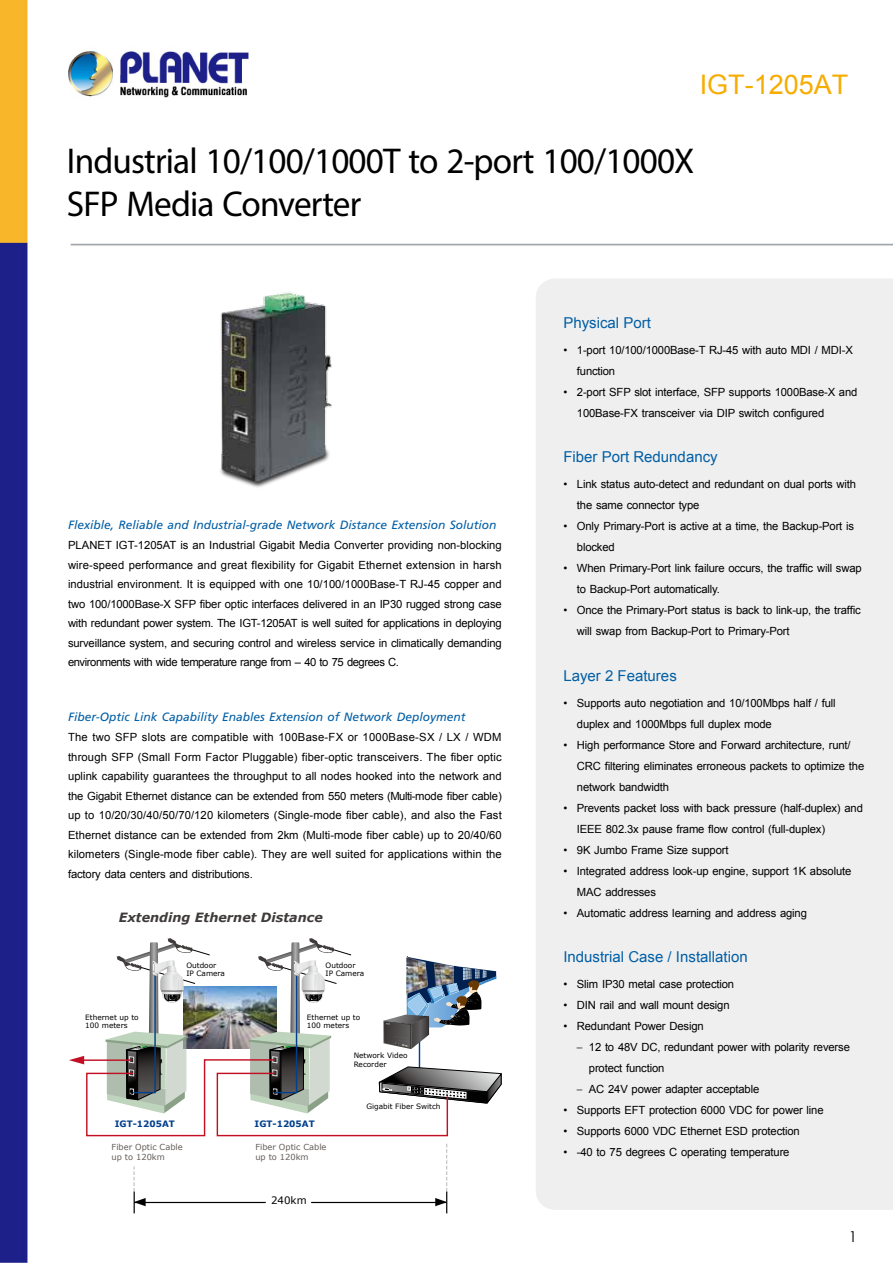
<style>
.page{position:relative;width:893px;height:1263px;background:#fff}
.page>*{position:absolute;margin:0;border:0;box-sizing:border-box;transform-origin:0 0}
.t1{font:36px/43.2px "Myriad Pro";letter-spacing:-.025em;color:#000}
.t2{font:27px "Arial";color:#f7ac00}
.t3{font:15px "Arial";color:#005ea6}
.t4{font:15px "Century Gothic";color:#000}
.t5{font:italic 700 12.75px "Verdana";color:#3f3b3a}
.t6{font:italic 12px "Frutiger";color:#005ea6}
.t7{font:11.25px/19.5px "Arial";letter-spacing:-.015em;color:#000}
.t8{font:10.2px "Verdana";color:#000}
.t9{font:700 8.85px "Verdana";color:#023f8d}
.t10{font:8.25px/9.9px "Verdana";color:#635d59}
.t11{font:7.35px/8.2px "Verdana";color:#000}
.s1{font-family:"Frutiger";font-weight:300}
</style>
<div class="page">
<img style="left:0;top:0;width:893px;height:1263px">
<div style="left:536px;top:279px;width:357px;height:931px;background:#efefef"></div>
<svg style="left:69px;top:938px;width:432px;height:275px"></svg>
<img style="left:186px;top:269px;width:166px;height:227px">
<h2 class="t2" style="left:700px;top:67px;width:150px">IGT-1205AT</h2>
<h1 class="t1" style="left:67px;top:138px;width:629px">Industrial 10/100/1000T to 2-port 100/1000X<br>SFP Media Converter</h1>
<p class="t6" style="left:68px;top:518px;width:430px">Flexible, Reliable and Industrial-grade Network Distance Extension Solution</p>
<p class="t7" style="left:68px;top:536px;width:435px;text-align:justify">PLANET IGT-1205AT is an Industrial Gigabit Media Converter providing non-blocking wire-speed performance and great flexibility for Gigabit Ethernet extension in harsh industrial environment. It is equipped with one 10/100/1000Base-T RJ-45 copper and two 100/1000Base-X SFP fiber optic interfaces delivered in an IP30 rugged strong case with redundant power system. The IGT-1205AT is well suited for applications in deploying surveillance system, and securing control and wireless service in climatically demanding environments with wide temperature range from – 40 to 75 degrees C.</p>
<p class="t6" style="left:68px;top:710px;width:399px">Fiber-Optic Link Capability Enables Extension of Network Deployment</p>
<p class="t7" style="left:68px;top:728px;width:435px;text-align:justify">The two SFP slots are compatible with 100Base-FX or 1000Base-SX / LX / WDM through SFP (Small Form Factor Pluggable) fiber-optic transceivers. The fiber optic uplink capability guarantees the throughput to all nodes hooked into the network and the Gigabit Ethernet distance can be extended from 550 meters (Multi-mode fiber cable) up to 10/20/30/40/50/70/120 kilometers (Single-mode fiber cable), and also the Fast Ethernet distance can be extended from 2km (Multi-mode fiber cable) up to 20/40/60 kilometers (Single-mode fiber cable). They are well suited for applications within the factory data centers and distributions.</p>
<p class="t5" style="left:119px;top:909px;width:206px">Extending Ethernet Distance</p>
<p class="t11" style="left:85px;top:1013px;width:55px">Ethernet up to<br>100 meters</p>
<p class="t11" style="left:186px;top:961px;width:40px">Outdoor<br>IP Camera</p>
<p class="t11" style="left:326px;top:961px;width:40px">Outdoor<br>IP Camera</p>
<p class="t11" style="left:307px;top:1013px;width:55px">Ethernet up to<br>100 meters</p>
<p class="t11" style="left:354px;top:1051px;width:55px">Network Video<br>Recorder</p>
<p class="t11" style="left:366px;top:1102px;width:76px">Gigabit Fiber Switch</p>
<p class="t9" style="left:115px;top:1117px;width:62px">IGT-1205AT</p>
<p class="t9" style="left:255px;top:1117px;width:62px">IGT-1205AT</p>
<p class="t10" style="left:112px;top:1142px;width:73px">Fiber Optic Cable up to 120km</p>
<p class="t10" style="left:255px;top:1142px;width:73px">Fiber Optic Cable up to 120km</p>
<p class="t8" style="left:271px;top:1194px;width:37px">240km</p>
<h3 class="t3" style="left:563px;top:312px;width:89px">Physical Port</h3>
<p class="t7" style="left:577px;top:339px;width:277px;line-height:21px;text-indent:-14px">• 1-port 10/100/1000Base-T RJ-45 with auto MDI / MDI-X function</p>
<p class="t7" style="left:577px;top:381px;width:282px;line-height:21px;text-indent:-14px">• 2-port SFP slot interface, SFP supports 1000Base-X and<br>100Base-FX transceiver via DIP switch configured</p>
<h3 class="t3" style="left:563px;top:447px;width:156px">Fiber Port Redundancy</h3>
<p class="t7" style="left:577px;top:474px;width:280px;line-height:21px;text-indent:-14px">• Link status auto-detect and redundant on dual ports with the same connector type</p>
<p class="t7" style="left:577px;top:516px;width:279px;line-height:21px;text-indent:-14px">• Only Primary-Port is active at a time, the Backup-Port is blocked</p>
<p class="t7" style="left:577px;top:558px;width:286px;line-height:21px;text-indent:-14px">• When Primary-Port link failure occurs, the traffic will swap to Backup-Port automatically.</p>
<p class="t7" style="left:577px;top:600px;width:285px;line-height:21px;text-indent:-14px">• Once the Primary-Port status is back to link-up, the traffic will swap from Backup-Port to Primary-Port</p>
<h3 class="t3" style="left:563px;top:665px;width:115px">Layer 2 Features</h3>
<p class="t7" style="left:577px;top:692px;width:260px;line-height:21px;text-indent:-14px">• Supports auto negotiation and 10/100Mbps half / full duplex and 1000Mbps full duplex mode</p>
<p class="t7" style="left:577px;top:734px;width:289px;line-height:21px;text-indent:-13px">• High performance Store and Forward architecture, runt/<br>CRC filtering eliminates erroneous packets to optimize the network bandwidth</p>
<p class="t7" style="left:577px;top:798px;width:287px;line-height:21px;text-indent:-14px">• Prevents packet loss with back pressure (half-duplex) and<br>IEEE 802.3x pause frame flow control (full-duplex)</p>
<p class="t7" style="left:563px;top:840px;width:167px">• 9K Jumbo Frame Size support</p>
<p class="t7" style="left:577px;top:861px;width:276px;line-height:21px;text-indent:-14px">• Integrated address look-up engine, support 1K absolute<br>MAC addresses</p>
<p class="t7" style="left:563px;top:903px;width:245px">• Automatic address learning and address aging</p>
<h3 class="t3" style="left:563px;top:947px;width:186px">Industrial Case / Installation</h3>
<p class="t7" style="left:563px;top:975px;width:172px">• Slim IP30 metal case protection</p>
<p class="t7" style="left:563px;top:996px;width:168px">• DIN rail and wall mount design</p>
<p class="t7" style="left:563px;top:1017px;width:142px">• Redundant Power Design</p>
<p class="t7" style="left:589px;top:1037px;width:262px;line-height:21px;text-indent:-12px"><span class="s1">–</span> 12 to 48V DC, redundant power with polarity reverse protect function</p>
<p class="t7" style="left:577px;top:1080px;width:184px"><span class="s1">–</span> AC 24V power adapter acceptable</p>
<p class="t7" style="left:563px;top:1101px;width:262px">• Supports EFT protection 6000 VDC for power line</p>
<p class="t7" style="left:563px;top:1122px;width:238px">• Supports 6000 VDC Ethernet ESD protection</p>
<p class="t7" style="left:563px;top:1143px;width:228px">• -40 to 75 degrees C operating temperature</p>
<h3 class="t4" style="left:849px;top:1227px;width:10px">1</h3>
</div>
